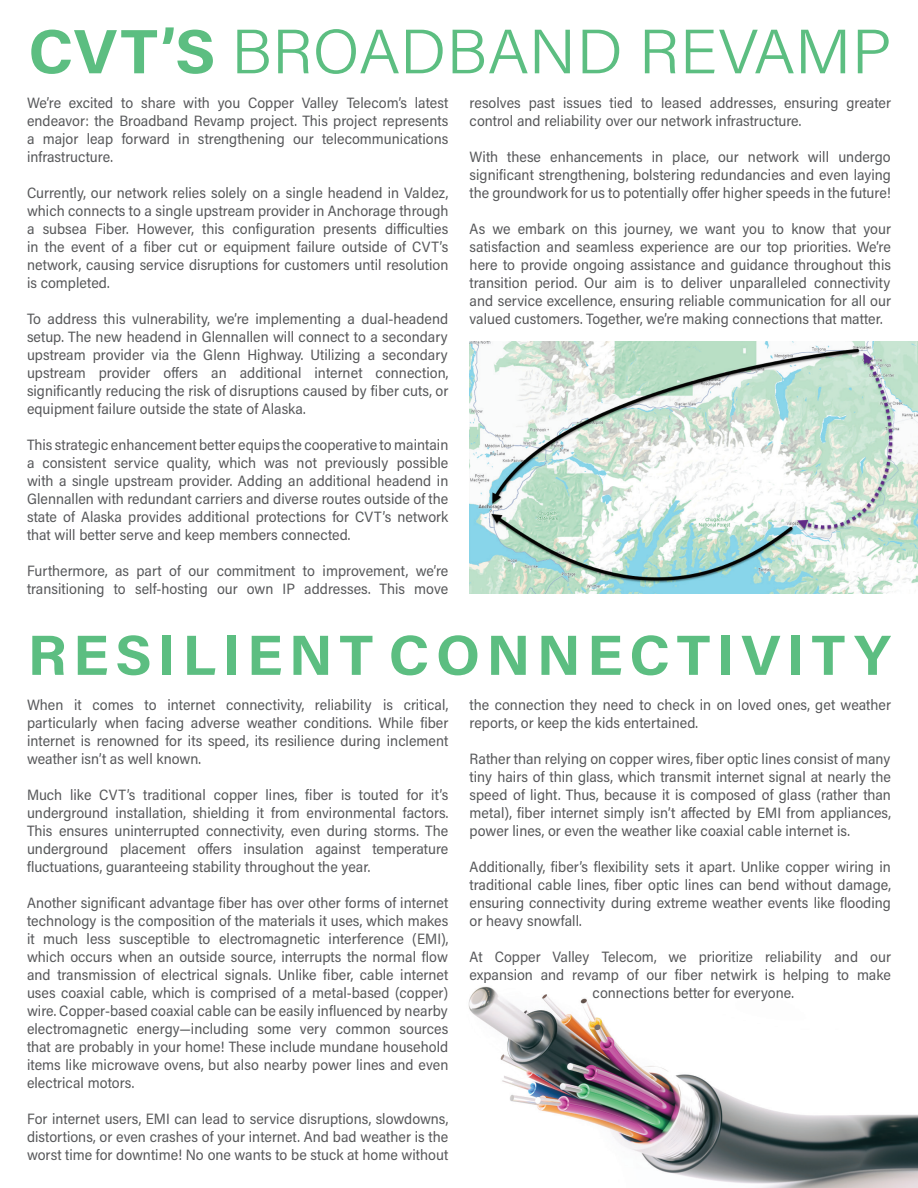
<style>
.page{position:relative;width:918px;height:1188px;background:#fff}
.page>*{position:absolute;margin:0;border:0;box-sizing:border-box;transform-origin:0 0}
.t1{font:300 63px "Acumin Pro Semi Cond";letter-spacing:.005em;color:#5cbe81;scale:1.11 1}
.t2{font:700 57px "Acumin Pro Semi Cond";letter-spacing:.1em;color:#5cbe81;scale:1.11 1}
.t3{font:15px/18px "Acumin Variable Concept";color:#57585a;text-align:justify}
.s1{font-weight:700}
</style>
<div class="page">
<img style="left:468px;top:986px;width:450px;height:202px">
<img style="left:470px;top:342px;width:448px;height:252px">
<h1 class="t1" style="left:28px;top:8px;width:779px"><span class="s1">CVT’S</span> BROADBAND REVAMP</h1>
<p class="t3" style="left:27px;top:93px;width:423px">We’re excited to share with you Copper Valley Telecom’s latest endeavor: the Broadband Revamp project. This project represents a major leap forward in strengthening our telecommunications infrastructure.</p>
<p class="t3" style="left:27px;top:183px;width:423px">Currently, our network relies solely on a single headend in Valdez, which connects to a single upstream provider in Anchorage through a subsea Fiber. However, this configuration presents difficulties in the event of a fiber cut or equipment failure outside of CVT’s network, causing service disruptions for customers until resolution is completed.</p>
<p class="t3" style="left:27px;top:309px;width:423px">To address this vulnerability, we’re implementing a dual-headend setup. The new headend in Glennallen will connect to a secondary upstream provider via the Glenn Highway. Utilizing a secondary upstream provider offers an additional internet connection, significantly reducing the risk of disruptions caused by fiber cuts, or equipment failure outside the state of Alaska.</p>
<p class="t3" style="left:27px;top:435px;width:423px">This strategic enhancement better equips the cooperative to maintain a consistent service quality, which was not previously possible with a single upstream provider. Adding an additional headend in Glennallen with redundant carriers and diverse routes outside of the state of Alaska provides additional protections for CVT’s network that will better serve and keep members connected.</p>
<p class="t3" style="left:27px;top:561px;width:423px">Furthermore, as part of our commitment to improvement, we’re transitioning to self-hosting our own IP addresses. This move</p>
<p class="t3" style="left:470px;top:93px;width:423px">resolves past issues tied to leased addresses, ensuring greater control and reliability over our network infrastructure.</p>
<p class="t3" style="left:470px;top:147px;width:423px">With these enhancements in place, our network will undergo significant strengthening, bolstering redundancies and even laying the groundwork for us to potentially offer higher speeds in the future!</p>
<p class="t3" style="left:470px;top:219px;width:423px">As we embark on this journey, we want you to know that your satisfaction and seamless experience are our top priorities. We’re here to provide ongoing assistance and guidance throughout this transition period. Our aim is to deliver unparalleled connectivity and service excellence, ensuring reliable communication for all our valued customers. Together, we’re making connections that matter.</p>
<h2 class="t2" style="left:28px;top:615px;width:779px">RESILIENT CONNECTIVITY</h2>
<p class="t3" style="left:27px;top:696px;width:423px">When it comes to internet connectivity, reliability is critical, particularly when facing adverse weather conditions. While fiber internet is renowned for its speed, its resilience during inclement weather isn’t as well known.</p>
<p class="t3" style="left:27px;top:786px;width:423px">Much like CVT’s traditional copper lines, fiber is touted for it’s underground installation, shielding it from environmental factors.<br>This ensures uninterrupted connectivity, even during storms. The underground placement offers insulation against temperature fluctuations, guaranteeing stability throughout the year.</p>
<p class="t3" style="left:27px;top:894px;width:423px">Another significant advantage fiber has over other forms of internet technology is the composition of the materials it uses, which makes it much less susceptible to electromagnetic interference (EMI), which occurs when an outside source, interrupts the normal flow and transmission of electrical signals. Unlike fiber, cable internet uses coaxial cable, which is comprised of a metal-based (copper) wire. Copper-based coaxial cable can be easily influenced by nearby electromagnetic energy—including some very common sources that are probably in your home! These include mundane household items like microwave ovens, but also nearby power lines and even electrical motors.</p>
<p class="t3" style="left:27px;top:1110px;width:423px">For internet users, EMI can lead to service disruptions, slowdowns, distortions, or even crashes of your internet. And bad weather is the worst time for downtime! No one wants to be stuck at home without</p>
<p class="t3" style="left:470px;top:696px;width:423px">the connection they need to check in on loved ones, get weather reports, or keep the kids entertained.</p>
<p class="t3" style="left:470px;top:750px;width:423px">Rather than relying on copper wires, fiber optic lines consist of many tiny hairs of thin glass, which transmit internet signal at nearly the speed of light. Thus, because it is composed of glass (rather than metal), fiber internet simply isn’t affected by EMI from appliances, power lines, or even the weather like coaxial cable internet is.</p>
<p class="t3" style="left:470px;top:858px;width:423px">Additionally, fiber’s flexibility sets it apart. Unlike copper wiring in traditional cable lines, fiber optic lines can bend without damage, ensuring connectivity during extreme weather events like flooding or heavy snowfall.</p>
<p class="t3" style="left:470px;top:948px;width:423px">At Copper Valley Telecom, we prioritize reliability and our</p>
<p class="t3" style="left:470px;top:966px;width:423px">expansion and revamp of our fiber netwirk is helping to make</p>
<p class="t3" style="left:593px;top:984px;width:203px">connections better for everyone.</p>
</div>
